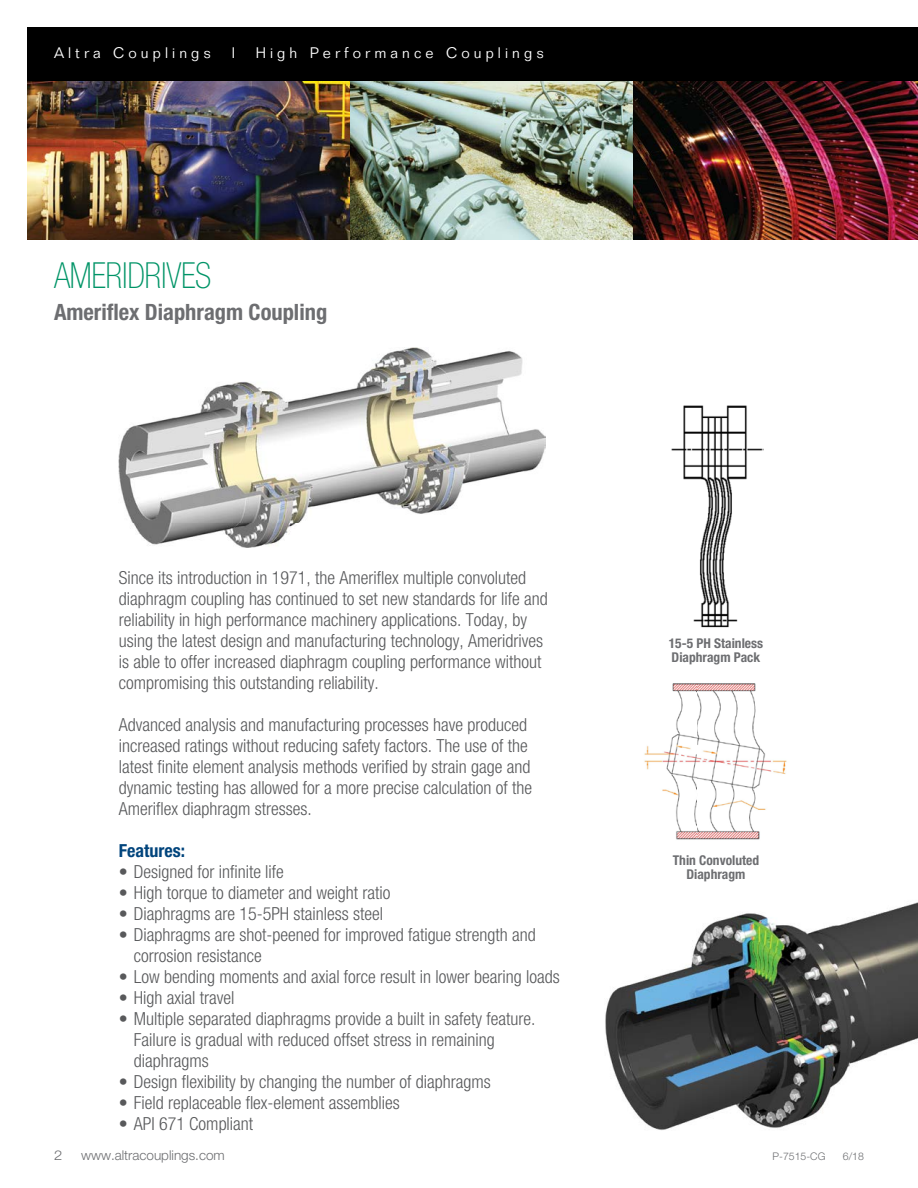
<style>
.page{position:relative;width:918px;height:1188px;background:#fff}
.page>*{position:absolute;margin:0;border:0;box-sizing:border-box;transform-origin:0 0}
.t1{font:100 condensed 36px "Helvetica Neue LT Std";letter-spacing:-.01em;color:#009467;scale:.94 1}
.t2{font:700 condensed 22.5px "Helvetica Neue LT Std";color:#6d6e71}
.t3{font:300 condensed 18px/21px "Helvetica Neue LT Std";color:#58595b}
.t4{font:700 condensed 18px "Helvetica Neue LT Std";color:#00447c}
.t5{font:300 15px "Folio Std";letter-spacing:.275em;color:#fff}
.t6{font:700 condensed 13.5px/13.5px "Helvetica Neue LT Std";color:#6d6e71}
.t7{font:300 13.5px "Helvetica Neue LT Std";color:#6d6e71}
.t8{font:300 13.5px "Helvetica Neue LT Std";color:#6d6e71;scale:1.1 1}
.t9{font:300 10.5px "Helvetica Neue LT Std";color:#6d6e71}
</style>
<div class="page">
<img style="left:118px;top:347px;width:428px;height:201px">
<img style="left:605px;top:902px;width:313px;height:229px">
<img style="left:671px;top:405px;width:92px;height:223px">
<img style="left:644px;top:683px;width:143px;height:157px">
<img style="left:335px;top:80px;width:583px;height:160px">
<img style="left:27px;top:81px;width:323px;height:159px">
<div style="left:27px;top:27px;width:891px;height:53px;background:#000"></div>
<p class="t5" style="left:54px;top:44px;width:158px">Altra Couplings</p>
<p class="t5" style="left:232px;top:44px;width:5px">I</p>
<p class="t5" style="left:256px;top:44px;width:290px">High Performance Couplings</p>
<p class="t1" style="left:54px;top:255px;width:169px">AMERIDRIVES</p>
<p class="t2" style="left:54px;top:298px;width:275px">Ameriflex Diaphragm Coupling</p>
<p class="t3" style="left:119px;top:567px;width:430px">Since its introduction in 1971, the Ameriflex multiple convoluted diaphragm coupling has continued to set new standards for life and reliability in high performance machinery applications. Today, by using the latest design and manufacturing technology, Ameridrives is able to offer increased diaphragm coupling performance without compromising this outstanding reliability.</p>
<p class="t3" style="left:119px;top:714px;width:415px">Advanced analysis and manufacturing processes have produced increased ratings without reducing safety factors. The use of the latest finite element analysis methods verified by strain gage and dynamic testing has allowed for a more precise calculation of the Ameriflex diaphragm stresses.</p>
<p class="t4" style="left:119px;top:840px;width:68px">Features:</p>
<p class="t3" style="left:119px;top:861px;width:167px">• Designed for infinite life</p>
<p class="t3" style="left:119px;top:882px;width:273px">• High torque to diameter and weight ratio</p>
<p class="t3" style="left:119px;top:903px;width:266px">• Diaphragms are 15-5PH stainless steel</p>
<p class="t3" style="left:134px;top:924px;width:404px;text-indent:-15px">• Diaphragms are shot-peened for improved fatigue strength and corrosion resistance</p>
<p class="t3" style="left:119px;top:966px;width:442px">• Low bending moments and axial force result in lower bearing loads</p>
<p class="t3" style="left:119px;top:987px;width:117px">• High axial travel</p>
<p class="t3" style="left:134px;top:1008px;width:403px;text-indent:-15px">• Multiple separated diaphragms provide a built in safety feature.<br>Failure is gradual with reduced offset stress in remaining diaphragms</p>
<p class="t3" style="left:119px;top:1071px;width:373px">• Design flexibility by changing the number of diaphragms</p>
<p class="t3" style="left:119px;top:1092px;width:283px">• Field replaceable flex-element assemblies</p>
<p class="t3" style="left:119px;top:1113px;width:136px">• API 671 Compliant</p>
<p class="t6" style="left:669px;top:637px;width:96px">15-5 PH Stainless<br>Diaphragm Pack</p>
<p class="t6" style="left:673px;top:853px;width:88px;text-align:center">Thin Convoluted<br>Diaphragm</p>
<p class="t8" style="left:54px;top:1147px;width:9px">2</p>
<p class="t7" style="left:81px;top:1147px;width:145px">www.altracouplings.com</p>
<p class="t9" style="left:773px;top:1150px;width:54px">P-7515-CG</p>
<p class="t9" style="left:843px;top:1150px;width:23px">6/18</p>
</div>
